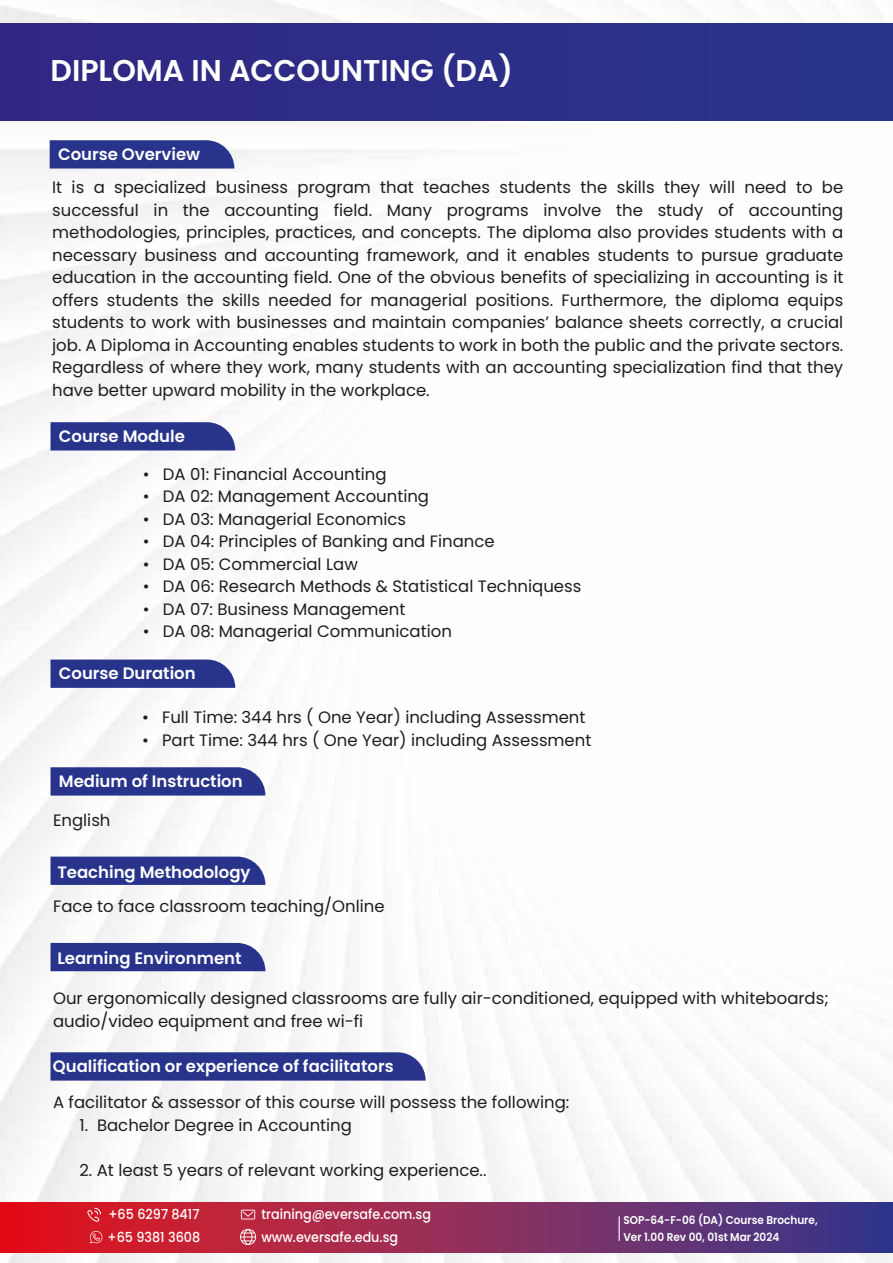
<style>
.page{position:relative;width:893px;height:1263px;background:#fff}
.page>*{position:absolute;margin:0;border:0;box-sizing:border-box;transform-origin:0 0}
.t1{font:600 30px "Poppins";color:#fff}
.t2{font:16.5px/22.5px "Poppins";color:#1d1d1b;text-align:justify}
.t3{font:600 16.5px "Poppins";color:#fff}
.t4{font:500 13.8px/23.2px "Poppins";color:#fff;scale:.93 1}
.t5{font:600 11.4px/16.5px "Poppins";color:#fff;scale:.93 1}
</style>
<div class="page">
<img style="left:0;top:0;width:893px;height:1263px">
<svg style="left:50px;top:140px;width:184px;height:29px;background:#333e90"></svg>
<div style="left:0;top:23px;width:893px;height:97px;background:#2d2e87"></div>
<svg style="left:0;top:1203px;width:893px;height:49px;background:#902a56"></svg>
<svg style="left:240px;top:1229px;width:16px;height:16px"></svg>
<svg style="left:241px;top:1210px;width:14px;height:9px"></svg>
<svg style="left:87px;top:1208px;width:14px;height:14px"></svg>
<svg style="left:619px;top:1216px;width:1px;height:25px"></svg>
<svg style="left:90px;top:1230px;width:12px;height:13px"></svg>
<div style="left:51px;top:422px;width:184px;height:28px;background:#28348b"></div>
<svg style="left:51px;top:659px;width:184px;height:29px;background:#333e91"></svg>
<div style="left:51px;top:767px;width:214px;height:28px;background:#28348b"></div>
<div style="left:51px;top:857px;width:214px;height:28px;background:#28348b"></div>
<div style="left:51px;top:943px;width:214px;height:28px;background:#28348b"></div>
<div style="left:51px;top:1052px;width:375px;height:28px;background:#28348b"></div>
<h1 class="t1" style="left:51px;top:53px;width:464px">DIPLOMA IN ACCOUNTING (DA)</h1>
<p class="t3" style="left:58px;top:145px;width:144px">Course Overview</p>
<p class="t2" style="left:52px;top:176px;width:793px">It is a specialized business program that teaches students the skills they will need to be successful in the accounting field. Many programs involve the study of accounting methodologies, principles, practices, and concepts. The diploma also provides students with a necessary business and accounting framework, and it enables students to pursue graduate education in the accounting field. One of the obvious benefits of specializing in accounting is it offers students the skills needed for managerial positions. Furthermore, the diploma equips students to work with businesses and maintain companies’ balance sheets correctly, a crucial job. A Diploma in Accounting enables students to work in both the public and the private sectors.<br>Regardless of where they work, many students with an accounting specialization find that they have better upward mobility in the workplace.</p>
<p class="t3" style="left:59px;top:427px;width:128px">Course Module</p>
<p class="t2" style="left:143px;top:463px;width:245px">• DA 01: Financial Accounting</p>
<p class="t2" style="left:143px;top:485px;width:288px">• DA 02: Management Accounting</p>
<p class="t2" style="left:143px;top:508px;width:265px">• DA 03: Managerial Economics</p>
<p class="t2" style="left:143px;top:530px;width:353px">• DA 04: Principles of Banking and Finance</p>
<p class="t2" style="left:143px;top:553px;width:217px">• DA 05: Commercial Law</p>
<p class="t2" style="left:143px;top:575px;width:440px">• DA 06: Research Methods &amp; Statistical Techniquess</p>
<p class="t2" style="left:143px;top:598px;width:264px">• DA 07: Business Management</p>
<p class="t2" style="left:143px;top:620px;width:311px">• DA 08: Managerial Communication</p>
<p class="t3" style="left:59px;top:664px;width:138px">Course Duration</p>
<p class="t2" style="left:142px;top:706px;width:445px">• Full Time: 344 hrs ( One Year) including Assessment</p>
<p class="t2" style="left:142px;top:729px;width:451px">• Part Time: 344 hrs ( One Year) including Assessment</p>
<p class="t3" style="left:59px;top:772px;width:185px">Medium of Instruction</p>
<p class="t2" style="left:53px;top:809px;width:59px">English</p>
<p class="t3" style="left:57px;top:863px;width:195px">Teaching Methodology</p>
<p class="t2" style="left:53px;top:895px;width:333px">Face to face classroom teaching/Online</p>
<p class="t3" style="left:57px;top:949px;width:186px">Learning Environment</p>
<p class="t2" style="left:53px;top:987px;width:777px">Our ergonomically designed classrooms are fully air-conditioned, equipped with whiteboards; audio/video equipment and free wi-fi</p>
<p class="t3" style="left:53px;top:1057px;width:342px">Qualification or experience of facilitators</p>
<p class="t2" style="left:53px;top:1091px;width:518px">A facilitator &amp; assessor of this course will possess the following:</p>
<p class="t2" style="left:79px;top:1114px;width:274px">1. Bachelor Degree in Accounting</p>
<p class="t2" style="left:79px;top:1159px;width:409px">2. At least 5 years of relevant working experience..</p>
<p class="t5" style="left:623px;top:1212px;width:210px">SOP-64-F-06 (DA) Course Brochure,<br>Ver 1.00 Rev 00, 01st Mar 2024</p>
<p class="t4" style="left:108px;top:1202px;width:101px">+65 6297 8417 +65 9381 3608</p>
<p class="t4" style="left:261px;top:1202px;width:184px">training@eversafe.com.sg www.eversafe.edu.sg</p>
</div>
